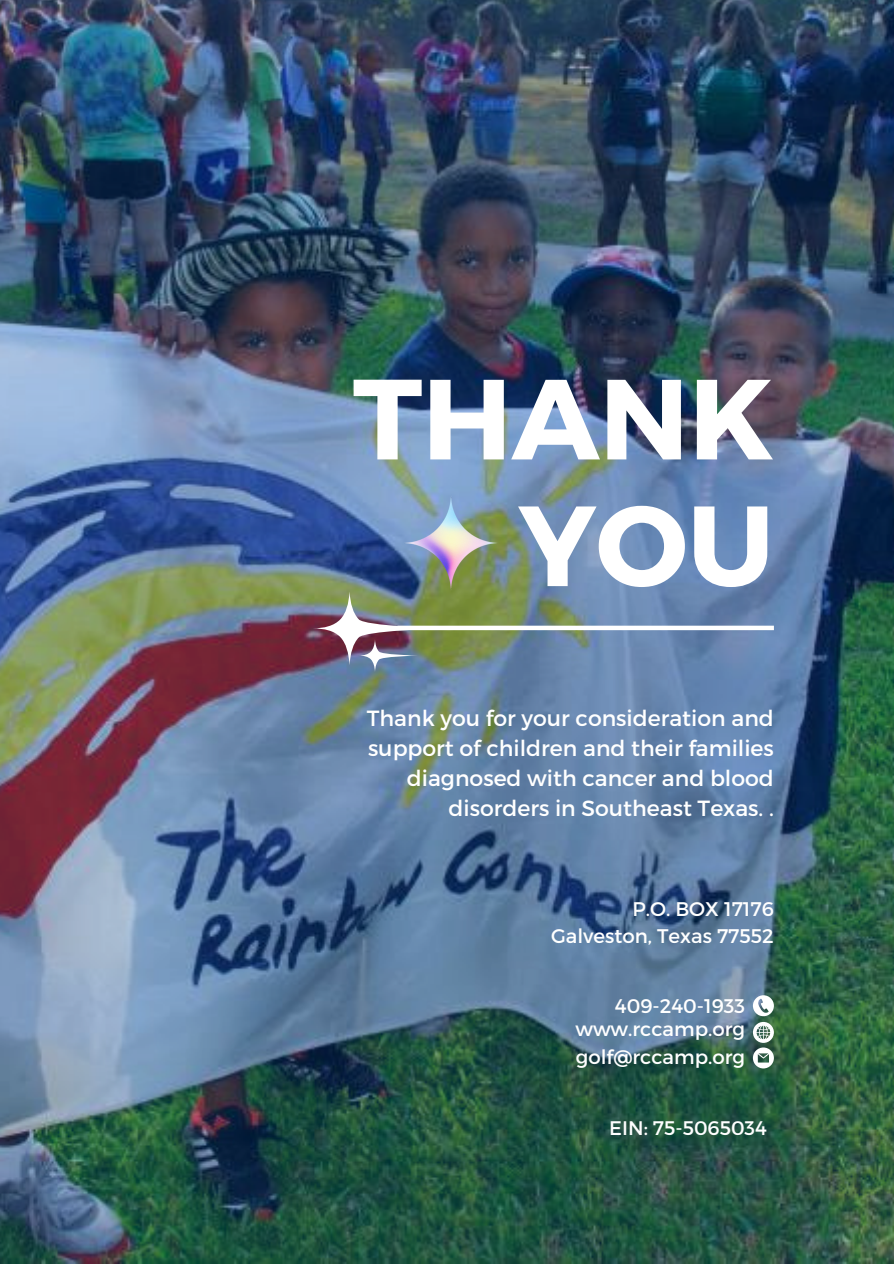
<style>
.page{position:relative;width:894px;height:1264px;background:#fff}
.page>*{position:absolute;margin:0;border:0;box-sizing:border-box;transform-origin:0 0}
.t1{font:700 113.7px/126.6px "Montserrat";color:#fff;text-align:right}
.t2{font:21.9px/29.8px "Montserrat";color:#fff;text-align:right}
.t3{font:19.65px "Montserrat";color:#fff}
</style>
<div class="page">
<img style="left:0;top:0;width:893px;height:1263px">
<div style="left:397px;top:625px;width:376px;height:5px;background:#fff"></div>
<img style="left:313px;top:592px;width:133px;height:79px">
<img style="left:405px;top:495px;width:94px;height:96px">
<svg style="left:752px;top:995px;width:21px;height:73px"></svg>
<p class="t1" style="left:353px;top:350px;width:422px">THANK<br>YOU</p>
<p class="t2" style="left:367px;top:702px;width:408px">Thank you for your consideration and support of children and their families diagnosed with cancer and blood disorders in Southeast Texas. .</p>
<h2 class="t3" style="left:632px;top:896px;width:143px">P.O. BOX 17176</h2>
<p class="t3" style="left:551px;top:923px;width:224px">Galveston, Texas 77552</p>
<p class="t3" style="left:614px;top:992px;width:132px">409-240-1933</p>
<p class="t3" style="left:575px;top:1016px;width:171px">www.rccamp.org</p>
<p class="t3" style="left:575px;top:1044px;width:171px">golf@rccamp.org</p>
<p class="t3" style="left:609px;top:1115px;width:159px">EIN: 75-5065034</p>
</div>
